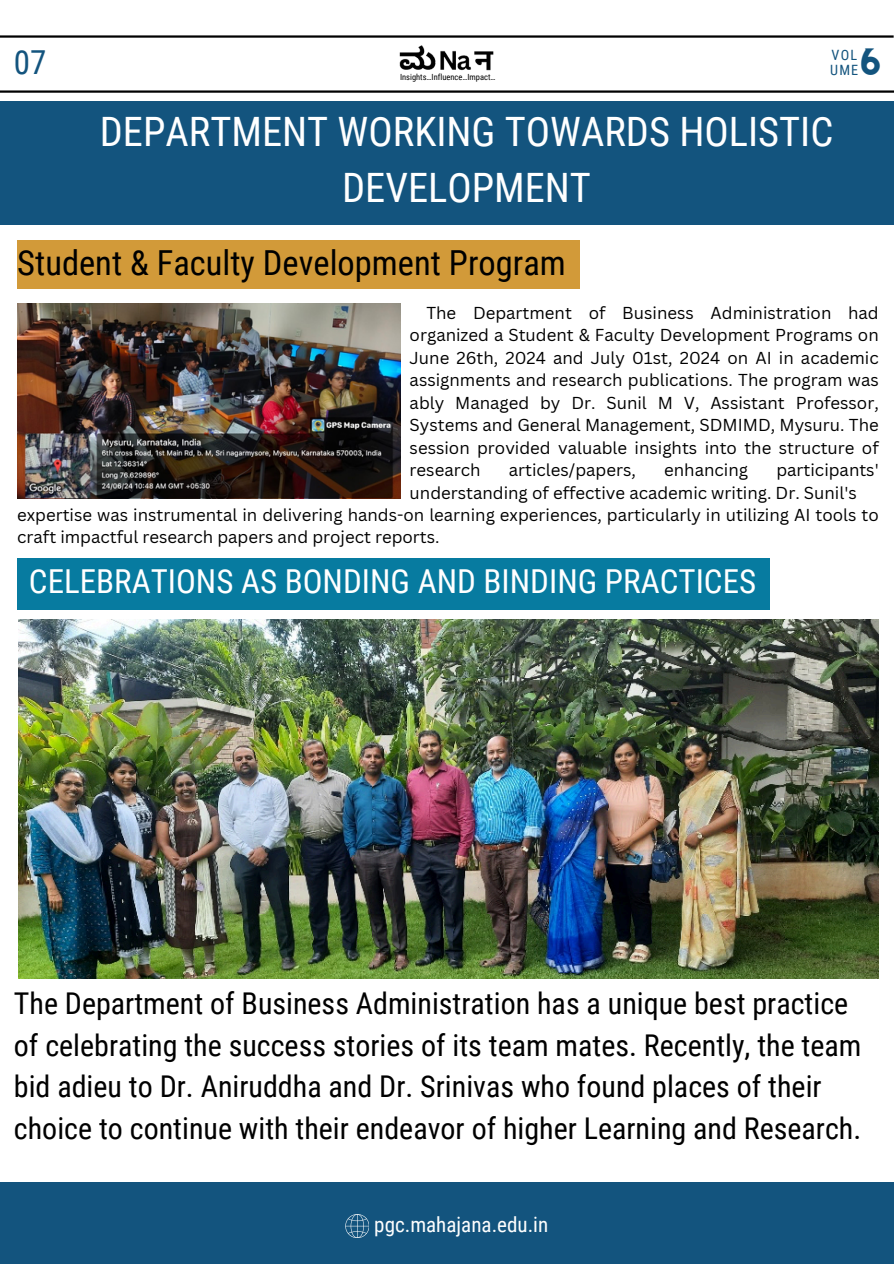
<style>
.page{position:relative;width:894px;height:1264px;background:#fff}
.page>*{position:absolute;margin:0;border:0;box-sizing:border-box;transform-origin:0 0}
.t1{font:40.5px/56.2px "Roboto Condensed";color:#fff;text-align:center}
.t2{font:34.5px "Roboto Condensed";color:#000}
.t3{font:33px "Roboto Condensed";color:#fff}
.t4{font:33px "Roboto Condensed";color:#13547e}
.t5{font:30px/41.7px "Roboto Condensed";color:#000}
.t6{font:26.7px "CS Gordon Vintage";color:#13547e}
.t7{font:21px "Roboto Condensed";color:#fefefe}
.t8{font:16.8px/22.5px "Canva Sans";color:#000}
.t9{font:14.25px "Roboto Condensed";letter-spacing:.08em;color:#13547e}
.t10{font:8.4px "Roboto Condensed";color:#000}
</style>
<div class="page">
<hr style="left:0;top:35px;width:893px;height:3px;background:#000">
<hr style="left:0;top:90px;width:893px;height:3px;background:#000">
<div style="left:0;top:101px;width:893px;height:123px;background:#13547e"></div>
<div style="left:0;top:1181px;width:893px;height:82px;background:#13547e"></div>
<svg style="left:345px;top:1214px;width:24px;height:23px"></svg>
<img style="left:395px;top:35px;width:102px;height:58px">
<div style="left:17px;top:240px;width:562px;height:49px;background:#d29a39"></div>
<img style="left:17px;top:303px;width:383px;height:195px">
<img style="left:18px;top:620px;width:860px;height:358px">
<div style="left:17px;top:558px;width:752px;height:51px;background:#077ba0"></div>
<h3 class="t6" style="left:857px;top:50px;width:26px">6</h3>
<p class="t4" style="left:14px;top:43px;width:34px">07</p>
<p class="t9" style="left:831px;top:47px;width:27px">VOL</p>
<h1 class="t9" style="left:830px;top:62px;width:30px">UME</h1>
<p class="t10" style="left:400px;top:72px;width:97px">Insights…Influence…Impact…</p>
<p class="t1" style="left:100px;top:104px;width:734px">DEPARTMENT WORKING TOWARDS HOLISTIC<br>DEVELOPMENT</p>
<p class="t2" style="left:17px;top:243px;width:550px">Student &amp; Faculty Development Program</p>
<p class="t8" style="left:409px;top:301px;width:470px;text-align:justify;text-indent:17px">The Department of Business Administration had organized a Student &amp; Faculty Development Programs on June 26th, 2024 and July 01st, 2024 on AI in academic assignments and research publications. The program was ably Managed by Dr. Sunil M V, Assistant Professor, Systems and General Management, SDMIMD, Mysuru. The session provided valuable insights into the structure of research</p>
<p class="t8" style="left:409px;top:458px;width:470px;text-indent:366px">participants' understanding of effective academic writing. Dr. Sunil's</p>
<h2 class="t8" style="left:17px;top:503px;width:862px">expertise was instrumental in delivering hands-on learning experiences, particularly in utilizing AI tools to craft impactful research papers and project reports.</h2>
<h4 class="t3" style="left:29px;top:562px;width:728px">CELEBRATIONS AS BONDING AND BINDING PRACTICES</h4>
<p class="t8" style="left:508px;top:458px;width:128px">articles/papers,</p>
<p class="t8" style="left:664px;top:458px;width:85px">enhancing</p>
<p class="t5" style="left:14px;top:983px;width:848px">The Department of Business Administration has a unique best practice of celebrating the success stories of its team mates. Recently, the team bid adieu to Dr. Aniruddha and Dr. Srinivas who found places of their choice to continue with their endeavor of higher Learning and Research.</p>
<p class="t7" style="left:374px;top:1212px;width:175px">pgc.mahajana.edu.in</p>
</div>
